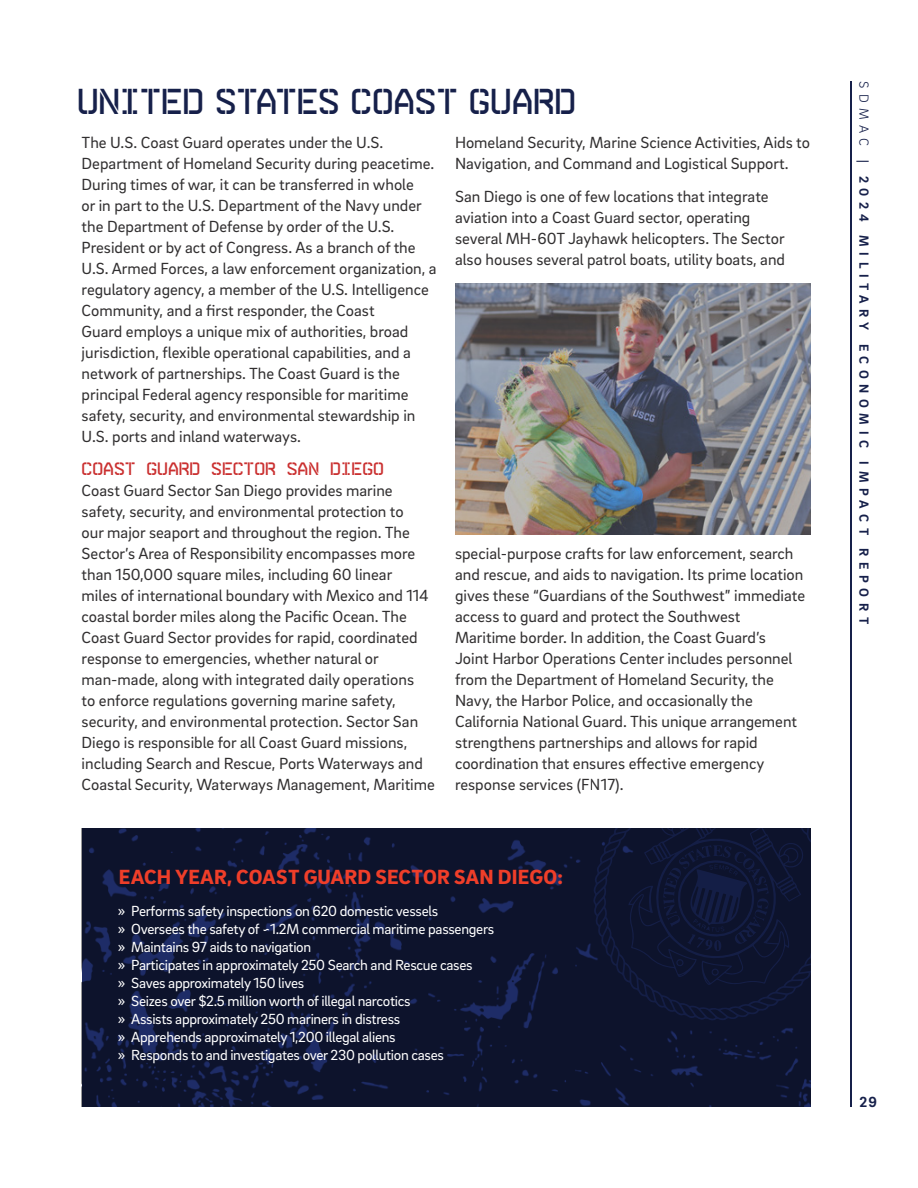
<style>
.page{position:relative;width:918px;height:1188px;background:#fff}
.page>*{position:absolute;margin:0;border:0;box-sizing:border-box;transform-origin:0 0}
.Section_Title{font:36px "Arame Mono Stencil";letter-spacing:-.005em;color:#16204a}
.t1{font:900 21px "Brix Sans";letter-spacing:.01em;color:#ef3e29}
.Body{font:18px "Arame Mono Stencil";color:#ca3030}
.Body-2{font:16.5px/21px "Brix Sans";color:#312f30}
.t2{font:15px "Brix Sans";letter-spacing:-.02em;color:#fff}
.t3{font:700 15px "Brix Sans";color:#16204a}
.t4{font:700 13.5px "Brix Sans";letter-spacing:.415em;color:#16204a}
.s1{font-weight:300}
</style>
<div class="page">
<img style="left:455px;top:284px;width:355px;height:250px">
<img style="left:82px;top:828px;width:728px;height:279px">
<svg style="left:593px;top:828px;width:218px;height:193px;fill:#0d132c"></svg>
<svg style="left:628px;top:828px;width:177px;height:157px"></svg>
<hr style="left:850px;top:81px;width:2px;height:1026px;background:#16204a">
<p class="Section_Title" style="left:77px;top:78px;width:501px">UNITED STATES COAST GUARD</p>
<p class="Body-2" style="left:82px;top:131px;width:357px">The U.S. Coast Guard operates under the U.S.<br>Department of Homeland Security during peacetime.<br>During times of war, it can be transferred in whole<br>or in part to the U.S. Department of the Navy under the Department of Defense by order of the U.S.<br>President or by act of Congress. As a branch of the U.S. Armed Forces, a law enforcement organization, a regulatory agency, a member of the U.S. Intelligence Community, and a first responder, the Coast<br>Guard employs a unique mix of authorities, broad jurisdiction, flexible operational capabilities, and a network of partnerships. The Coast Guard is the principal Federal agency responsible for maritime safety, security, and environmental stewardship in U.S. ports and inland waterways.</p>
<p class="Body" style="left:82px;top:457px;width:304px">COAST GUARD SECTOR SAN DIEGO</p>
<p class="Body-2" style="left:82px;top:479px;width:355px">Coast Guard Sector San Diego provides marine safety, security, and environmental protection to<br>our major seaport and throughout the region. The Sector’s Area of Responsibility encompasses more than 150,000 square miles, including 60 linear<br>miles of international boundary with Mexico and 114 coastal border miles along the Pacific Ocean. The Coast Guard Sector provides for rapid, coordinated response to emergencies, whether natural or man-made, along with integrated daily operations<br>to enforce regulations governing marine safety, security, and environmental protection. Sector San Diego is responsible for all Coast Guard missions, including Search and Rescue, Ports Waterways and Coastal Security, Waterways Management, Maritime</p>
<p class="Body-2" style="left:455px;top:132px;width:356px">Homeland Security, Marine Science Activities, Aids to<br>Navigation, and Command and Logistical Support.</p>
<p class="Body-2" style="left:455px;top:186px;width:332px">San Diego is one of few locations that integrate aviation into a Coast Guard sector, operating several MH-60T Jayhawk helicopters. The Sector also houses several patrol boats, utility boats, and</p>
<p class="Body-2" style="left:455px;top:543px;width:352px">special-purpose crafts for law enforcement, search and rescue, and aids to navigation. Its prime location gives these “Guardians of the Southwest” immediate access to guard and protect the Southwest Maritime border. In addition, the Coast Guard’s<br>Joint Harbor Operations Center includes personnel from the Department of Homeland Security, the Navy, the Harbor Police, and occasionally the California National Guard. This unique arrangement strengthens partnerships and allows for rapid coordination that ensures effective emergency response services (FN17).</p>
<p class="t1" style="left:119px;top:863px;width:445px">EACH YEAR, COAST GUARD SECTOR SAN DIEGO:</p>
<p class="t2" style="left:118px;top:901px;width:322px">» Performs safety inspections on 620 domestic vessels</p>
<p class="t2" style="left:118px;top:919px;width:378px">» Oversees the safety of ~1.2M commercial maritime passengers</p>
<p class="t2" style="left:118px;top:937px;width:195px">» Maintains 97 aids to navigation</p>
<p class="t2" style="left:118px;top:955px;width:356px">» Participates in approximately 250 Search and Rescue cases</p>
<p class="t2" style="left:118px;top:973px;width:188px">» Saves approximately 150 lives</p>
<p class="t2" style="left:118px;top:991px;width:294px">» Seizes over $2.5 million worth of illegal narcotics</p>
<p class="t2" style="left:118px;top:1009px;width:284px">» Assists approximately 250 mariners in distress</p>
<p class="t2" style="left:118px;top:1027px;width:280px">» Apprehends approximately 1,200 illegal aliens</p>
<p class="t2" style="left:118px;top:1045px;width:328px">» Responds to and investigates over 230 pollution cases</p>
<p class="t4" style="left:873px;top:81px;width:544px;rotate:90deg"><span class="s1">SDMAC</span> | 2024 MILITARY ECONOMIC IMPACT REPORT</p>
<p class="t3" style="left:860px;top:1092px;width:19px">29</p>
</div>
